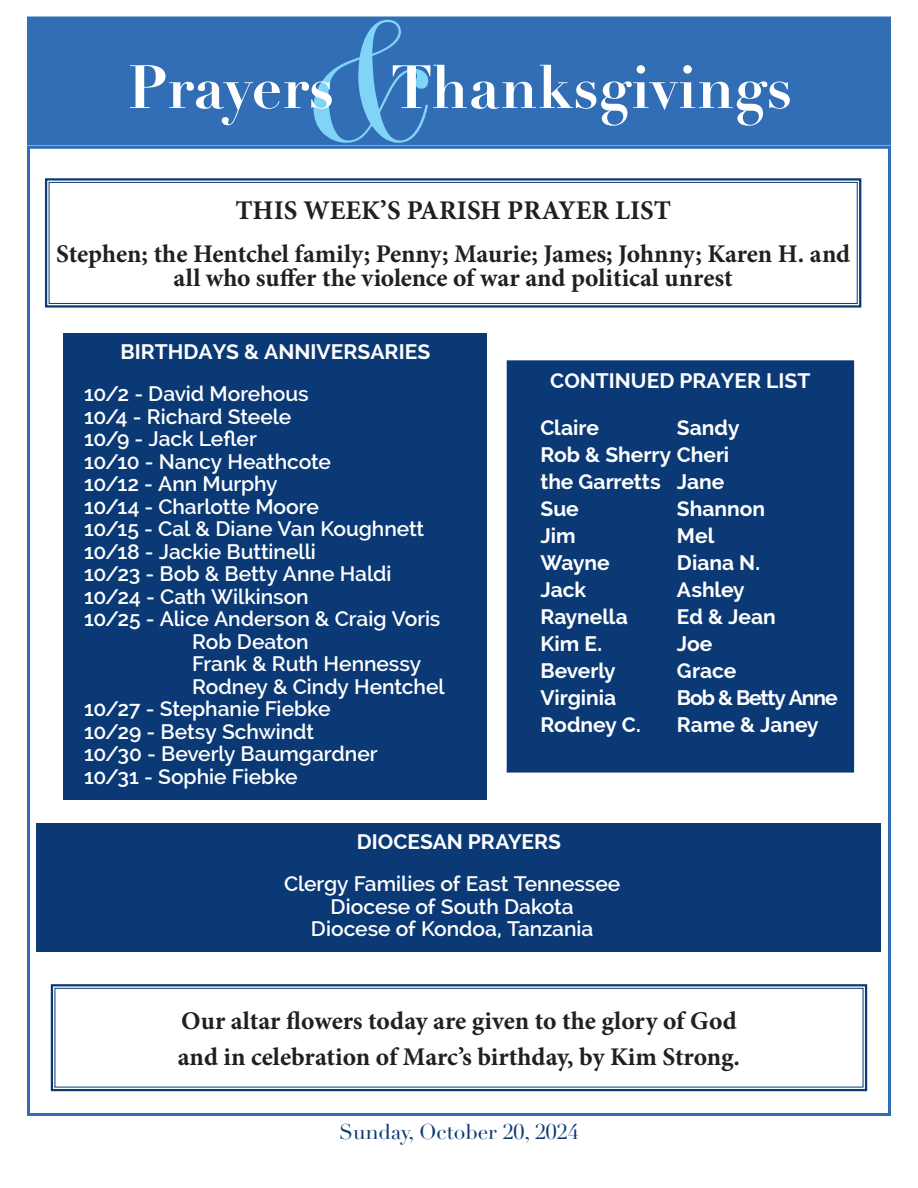
<style>
.page{position:relative;width:918px;height:1188px;background:#fff}
.page>*{position:absolute;margin:0;border:0;box-sizing:border-box;transform-origin:0 0}
.t1{font:italic 166.5px "Didot LT Pro";color:#7fd4f7}
.t2{font:700 60px "Didot LT Pro";color:#fff}
.t3{font:700 27px "Minion Pro";color:#231f20}
.People{font:700 25.5px/24px "Minion Pro";letter-spacing:-.005em;color:#231f20;text-align:center}
.t4{font:600 21px "Raleway";letter-spacing:-.005em;color:#fff}
.t5{font:700 21px "Raleway";color:#fff}
.t6{font:21px "Didot LT Pro";color:#0b3975}
.t7{font:700 21px "Raleway";letter-spacing:-.05em;color:#fff}
</style>
<div class="page">
<div style="left:27px;top:16px;width:864px;height:130px;background:#316eb6;border:3px solid #316eb6"></div>
<svg style="left:44px;top:178px;width:818px;height:130px"></svg>
<div style="left:49px;top:182px;width:809px;height:122px;border:1px solid #0b3975"></div>
<div style="left:64px;top:333px;width:423px;height:467px;background:#0b3975"></div>
<div style="left:507px;top:361px;width:346px;height:411px;background:#0b3975"></div>
<div style="left:507px;top:360px;width:347px;height:413px;border:2px solid #0b3975"></div>
<div style="left:37px;top:823px;width:844px;height:129px;background:#0b3975"></div>
<svg style="left:50px;top:984px;width:818px;height:108px"></svg>
<div style="left:55px;top:988px;width:808px;height:99px;border:1px solid #0b3975"></div>
<p class="t1" style="left:304px;top:-22px;width:143px">&amp;</p>
<p class="t2" style="left:390px;top:50px;width:403px">Thanksgivings</p>
<p class="t2" style="left:128px;top:50px;width:208px">Prayers</p>
<p class="t3" style="left:235px;top:191px;width:437px">THIS WEEK’S PARISH PRAYER LIST</p>
<p class="People" style="left:56px;top:242px;width:796px">Stephen; the Hentchel family; Penny; Maurie; James; Johnny; Karen H. and all who suffer the violence of war and political unrest</p>
<p class="t5" style="left:120px;top:340px;width:311px">BIRTHDAYS &amp; ANNIVERSARIES</p>
<p class="t4" style="left:84px;top:382px;width:226px">10/2 - David Morehous</p>
<p class="t4" style="left:84px;top:405px;width:209px">10/4 - Richard Steele</p>
<p class="t4" style="left:84px;top:427px;width:174px">10/9 - Jack Lefler</p>
<p class="t4" style="left:84px;top:450px;width:248px">10/10 - Nancy Heathcote</p>
<p class="t4" style="left:84px;top:472px;width:195px">10/12 - Ann Murphy</p>
<p class="t4" style="left:84px;top:495px;width:236px">10/14 - Charlotte Moore</p>
<p class="t4" style="left:84px;top:517px;width:342px">10/15 - Cal &amp; Diane Van Koughnett</p>
<p class="t4" style="left:84px;top:540px;width:233px">10/18 - Jackie Buttinelli</p>
<p class="t4" style="left:84px;top:562px;width:309px">10/23 - Bob &amp; Betty Anne Haldi</p>
<p class="t4" style="left:84px;top:585px;width:226px">10/24 - Cath Wilkinson</p>
<p class="t4" style="left:84px;top:607px;width:358px">10/25 - Alice Anderson &amp; Craig Voris</p>
<p class="t4" style="left:192px;top:630px;width:118px">Rob Deaton</p>
<p class="t4" style="left:192px;top:652px;width:231px">Frank &amp; Ruth Hennessy</p>
<p class="t4" style="left:192px;top:675px;width:254px">Rodney &amp; Cindy Hentchel</p>
<p class="t4" style="left:84px;top:697px;width:248px">10/27 - Stephanie Fiebke</p>
<p class="t4" style="left:84px;top:720px;width:232px">10/29 - Betsy Schwindt</p>
<p class="t4" style="left:84px;top:742px;width:295px">10/30 - Beverly Baumgardner</p>
<p class="t4" style="left:84px;top:765px;width:215px">10/31 - Sophie Fiebke</p>
<p class="t5" style="left:550px;top:369px;width:262px">CONTINUED PRAYER LIST</p>
<p class="t5" style="left:540px;top:416px;width:60px">Claire</p>
<p class="t5" style="left:677px;top:416px;width:64px">Sandy</p>
<p class="t5" style="left:540px;top:443px;width:190px">Rob &amp; Sherry Cheri</p>
<p class="t5" style="left:540px;top:470px;width:186px">the Garretts Jane</p>
<p class="t5" style="left:540px;top:497px;width:40px">Sue</p>
<p class="t5" style="left:677px;top:497px;width:90px">Shannon</p>
<p class="t5" style="left:540px;top:524px;width:37px">Jim</p>
<p class="t5" style="left:677px;top:524px;width:39px">Mel</p>
<p class="t5" style="left:540px;top:551px;width:71px">Wayne</p>
<p class="t5" style="left:677px;top:551px;width:85px">Diana N.</p>
<p class="t5" style="left:540px;top:578px;width:47px">Jack</p>
<p class="t5" style="left:677px;top:578px;width:69px">Ashley</p>
<p class="t5" style="left:540px;top:605px;width:89px">Raynella</p>
<p class="t5" style="left:677px;top:605px;width:100px">Ed &amp; Jean</p>
<p class="t5" style="left:540px;top:632px;width:63px">Kim E.</p>
<p class="t5" style="left:677px;top:632px;width:37px">Joe</p>
<p class="t5" style="left:540px;top:659px;width:77px">Beverly</p>
<p class="t5" style="left:677px;top:659px;width:61px">Grace</p>
<p class="t5" style="left:540px;top:686px;width:77px">Virginia</p>
<p class="t7" style="left:677px;top:686px;width:162px">Bob &amp; Betty Anne</p>
<p class="t5" style="left:540px;top:713px;width:102px">Rodney C.</p>
<p class="t5" style="left:677px;top:713px;width:143px">Rame &amp; Janey</p>
<p class="t5" style="left:357px;top:830px;width:206px">DIOCESAN PRAYERS</p>
<p class="t4" style="left:284px;top:872px;width:338px">Clergy Families of East Tennessee</p>
<p class="t4" style="left:331px;top:894px;width:245px">Diocese of South Dakota</p>
<p class="t4" style="left:311px;top:917px;width:284px">Diocese of Kondoa, Tanzania</p>
<p class="People" style="left:181px;top:1009px;width:557px">Our altar flowers today are given to the glory of God</p>
<p class="People" style="left:178px;top:1045px;width:564px">and in celebration of Marc’s birthday, by Kim Strong.</p>
<p class="t6" style="left:339px;top:1119px;width:241px">Sunday, October 20, 2024</p>
</div>
